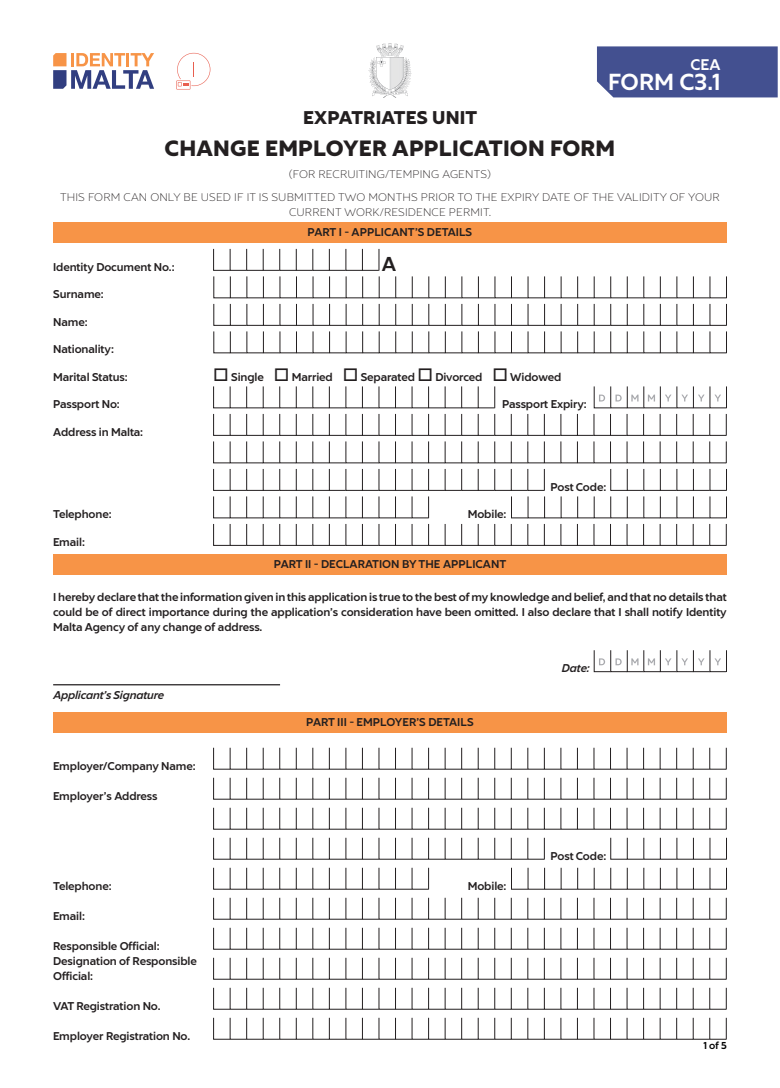
<style>
.page{position:relative;width:780px;height:1088px;background:#fff}
.page>*{position:absolute;margin:0;border:0;box-sizing:border-box;transform-origin:0 0}
.t1{font:700 23.12px "Liszt FY";color:#fff}
.t2{font:900 22.5px "Liszt FY";letter-spacing:.01em;color:#231f20}
.t3{font:700 20px "Liszt FY";color:#231f20}
.t4{font:900 18.75px "Liszt FY";letter-spacing:.01em;color:#231f20}
.t5{font:700 15.38px "Liszt FY";color:#fff}
.t6{font:700 11.25px/15px "Liszt FY";letter-spacing:-.01em;color:#231f20;text-align:justify}
.t7{font:300 11.25px/15px "Liszt FY";letter-spacing:.01em;color:#231f20;text-align:center}
.t8{font:italic 700 11.25px "Liszt FY";letter-spacing:-.01em;color:#231f20}
.Default{font:700 10px "Liszt FY";color:#000}
</style>
<div class="page">
<div style="left:597px;top:46px;width:180px;height:51px;background:#435090"></div>
<svg style="left:213px;top:248px;width:514px;height:105px"></svg>
<svg style="left:213px;top:386px;width:514px;height:160px"></svg>
<svg style="left:593px;top:650px;width:134px;height:22px"></svg>
<svg style="left:213px;top:747px;width:514px;height:23px"></svg>
<svg style="left:213px;top:777px;width:514px;height:23px"></svg>
<svg style="left:213px;top:807px;width:514px;height:23px"></svg>
<svg style="left:213px;top:837px;width:332px;height:23px"></svg>
<svg style="left:610px;top:837px;width:117px;height:23px"></svg>
<svg style="left:213px;top:867px;width:216px;height:23px"></svg>
<svg style="left:511px;top:867px;width:216px;height:23px"></svg>
<svg style="left:213px;top:897px;width:514px;height:23px"></svg>
<svg style="left:213px;top:927px;width:514px;height:23px"></svg>
<svg style="left:213px;top:957px;width:514px;height:23px"></svg>
<svg style="left:213px;top:987px;width:514px;height:23px"></svg>
<svg style="left:213px;top:1017px;width:514px;height:23px"></svg>
<svg style="left:53px;top:53px;width:101px;height:36px"></svg>
<svg style="left:368px;top:43px;width:43px;height:55px"></svg>
<svg style="left:176px;top:53px;width:34px;height:37px"></svg>
<div style="left:53px;top:222px;width:673px;height:20px;background:#f79447"></div>
<div style="left:53px;top:711px;width:673px;height:21px;background:#f79447"></div>
<hr style="left:53px;top:684px;width:227px;height:1px;background:#231f20">
<div style="left:53px;top:553px;width:673px;height:21px;background:#f79447"></div>
<p class="t5" style="left:690px;top:55px;width:32px">CEA</p>
<p class="t1" style="left:608px;top:67px;width:114px">FORM C3.1</p>
<p class="t4" style="left:303px;top:105px;width:176px">EXPATRIATES UNIT</p>
<p class="t2" style="left:164px;top:134px;width:452px">CHANGE EMPLOYER APPLICATION FORM</p>
<p class="t7" style="left:289px;top:167px;width:204px">(FOR RECRUITING/TEMPING AGENTS)</p>
<p class="t7" style="left:60px;top:189px;width:661px">THIS FORM CAN ONLY BE USED IF IT IS SUBMITTED TWO MONTHS PRIOR TO THE EXPIRY DATE OF THE VALIDITY OF YOUR<br>CURRENT WORK/RESIDENCE PERMIT.</p>
<p class="t6" style="left:307px;top:225px;width:166px">PART I - APPLICANT’S DETAILS</p>
<p class="t6" style="left:53px;top:259px;width:123px">Identity Document No.:</p>
<p class="t3" style="left:381px;top:251px;width:16px">A</p>
<p class="t6" style="left:53px;top:287px;width:52px">Surname:</p>
<p class="t6" style="left:53px;top:314px;width:36px">Name:</p>
<p class="t6" style="left:53px;top:342px;width:62px">Nationality:</p>
<p class="t6" style="left:53px;top:369px;width:76px">Marital Status:</p>
<p class="t6" style="left:213px;top:369px;width:349px">□ Single □ Married □ Separated □ Divorced □ Widowed</p>
<p class="t6" style="left:53px;top:397px;width:68px">Passport No:</p>
<p class="t6" style="left:502px;top:397px;width:86px">Passport Expiry:</p>
<p class="t6" style="left:53px;top:424px;width:92px">Address in Malta:</p>
<p class="t6" style="left:53px;top:507px;width:60px">Telephone:</p>
<p class="t6" style="left:467px;top:507px;width:40px">Mobile:</p>
<p class="t6" style="left:53px;top:534px;width:33px">Email:</p>
<p class="t6" style="left:274px;top:557px;width:234px">PART II - DECLARATION BY THE APPLICANT</p>
<p class="t6" style="left:550px;top:479px;width:57px">Post Code:</p>
<p class="t6" style="left:53px;top:589px;width:675px">I hereby declare that the information given in this application is true to the best of my knowledge and belief, and that no details that could be of direct importance during the application’s consideration have been omitted. I also declare that I shall notify Identity Malta Agency of any change of address.</p>
<p class="t8" style="left:561px;top:661px;width:29px">Date:</p>
<p class="t8" style="left:53px;top:688px;width:112px">Applicant’s Signature</p>
<p class="t6" style="left:53px;top:758px;width:144px">Employer/Company Name:</p>
<p class="t6" style="left:53px;top:788px;width:106px">Employer’s Address</p>
<p class="t6" style="left:306px;top:715px;width:169px">PART III - EMPLOYER’S DETAILS</p>
<p class="t6" style="left:53px;top:878px;width:60px">Telephone:</p>
<p class="t6" style="left:467px;top:878px;width:40px">Mobile:</p>
<p class="t6" style="left:53px;top:908px;width:33px">Email:</p>
<p class="t6" style="left:53px;top:938px;width:108px">Responsible Official:</p>
<p class="t6" style="left:53px;top:953px;width:145px">Designation of Responsible</p>
<p class="t6" style="left:53px;top:968px;width:41px">Official:</p>
<p class="t6" style="left:53px;top:998px;width:109px">VAT Registration No.</p>
<p class="t6" style="left:53px;top:1028px;width:139px">Employer Registration No.</p>
<p class="t6" style="left:550px;top:848px;width:57px">Post Code:</p>
<p class="Default" style="left:703px;top:1039px;width:25px">1 of 5</p>
</div>
